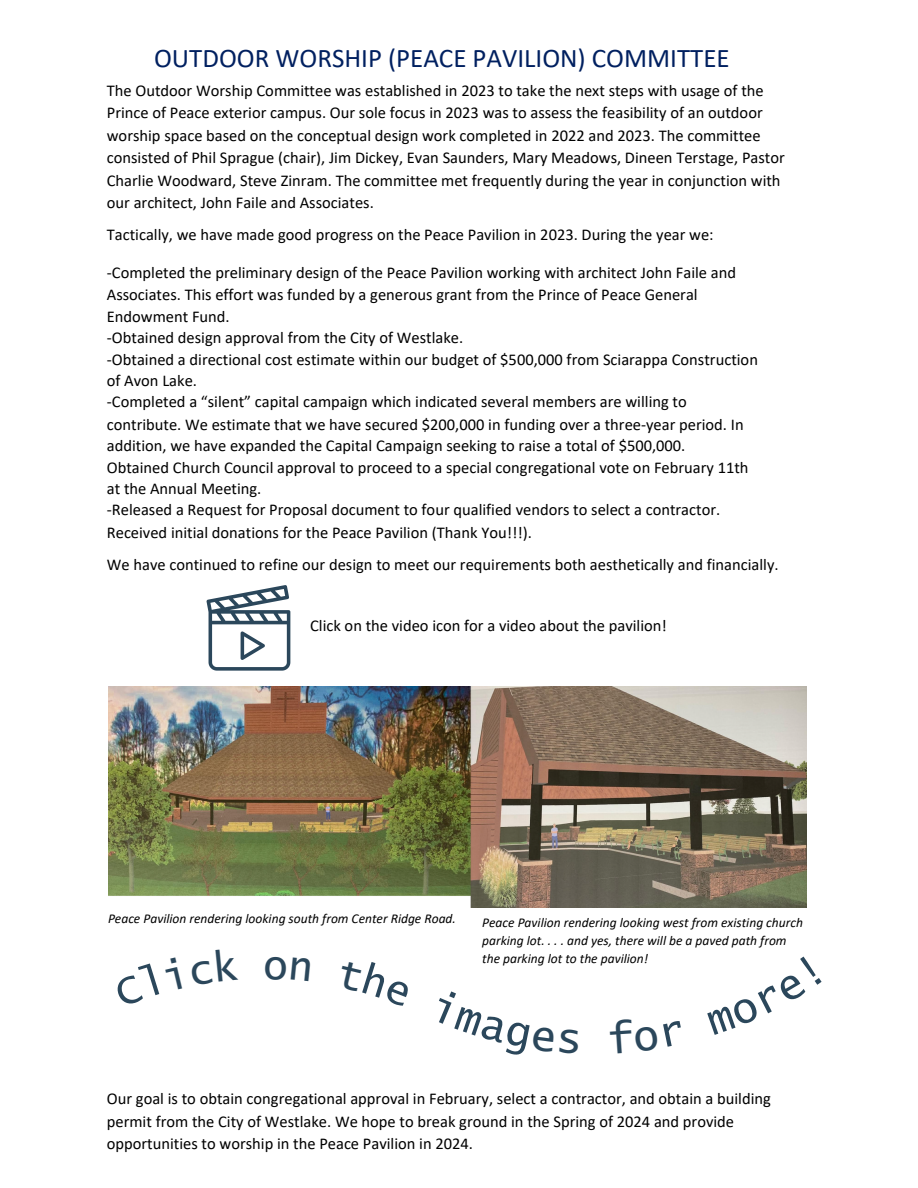
<style>
.page{position:relative;width:918px;height:1188px;background:#fff}
.page>*{position:absolute;margin:0;border:0;box-sizing:border-box;transform-origin:0 0}
.t1{font:27px "Calibri";color:#002060}
.t2{font:16.5px/21.6px "Calibri";color:#000}
.t3{font:italic 13.5px/18px "Calibri";color:#000}
</style>
<div class="page">
<img style="left:108px;top:686px;width:699px;height:222px">
<svg style="left:207px;top:585px;width:83px;height:86px"></svg>
<h3 class="t1" style="left:154px;top:47px;width:577px">OUTDOOR WORSHIP (PEACE PAVILION) COMMITTEE</h3>
<h3 class="t2" style="left:107px;top:80px;width:679px;line-height:22.5px">The Outdoor Worship Committee was established in 2023 to take the next steps with usage of the Prince of Peace exterior campus. Our sole focus in 2023 was to assess the feasibility of an outdoor worship space based on the conceptual design work completed in 2022 and 2023. The committee consisted of Phil Sprague (chair), Jim Dickey, Evan Saunders, Mary Meadows, Dineen Terstage, Pastor Charlie Woodward, Steve Zinram. The committee met frequently during the year in conjunction with our architect, John Faile and Associates.</h3>
<h3 class="t2" style="left:107px;top:225px;width:608px">Tactically, we have made good progress on the Peace Pavilion in 2023. During the year we:</h3>
<h3 class="t2" style="left:107px;top:263px;width:653px">-Completed the preliminary design of the Peace Pavilion working with architect John Faile and Associates. This effort was funded by a generous grant from the Prince of Peace General Endowment Fund.<br>-Obtained design approval from the City of Westlake.<br>-Obtained a directional cost estimate within our budget of $500,000 from Sciarappa Construction of Avon Lake.<br>-Completed a “silent” capital campaign which indicated several members are willing to contribute. We estimate that we have secured $200,000 in funding over a three-year period. In addition, we have expanded the Capital Campaign seeking to raise a total of $500,000.<br>Obtained Church Council approval to proceed to a special congregational vote on February 11th at the Annual Meeting.<br>-Released a Request for Proposal document to four qualified vendors to select a contractor.<br>Received initial donations for the Peace Pavilion (Thank You!!!).</h3>
<h3 class="t2" style="left:107px;top:556px;width:673px">We have continued to refine our design to meet our requirements both aesthetically and financially.</h3>
<p class="t2" style="left:310px;top:616px;width:358px">Click on the video icon for a video about the pavilion!</p>
<p class="t3" style="left:108px;top:910px;width:350px">Peace Pavilion rendering looking south from Center Ridge Road.</p>
<p class="t3" style="left:482px;top:915px;width:322px">Peace Pavilion rendering looking west from existing church parking lot. . . . and yes, there will be a paved path from the parking lot to the pavilion!</p>
<p class="t2" style="left:107px;top:1089px;width:666px;line-height:22.5px">Our goal is to obtain congregational approval in February, select a contractor, and obtain a building permit from the City of Westlake. We hope to break ground in the Spring of 2024 and provide opportunities to worship in the Peace Pavilion in 2024.</p>
</div>
